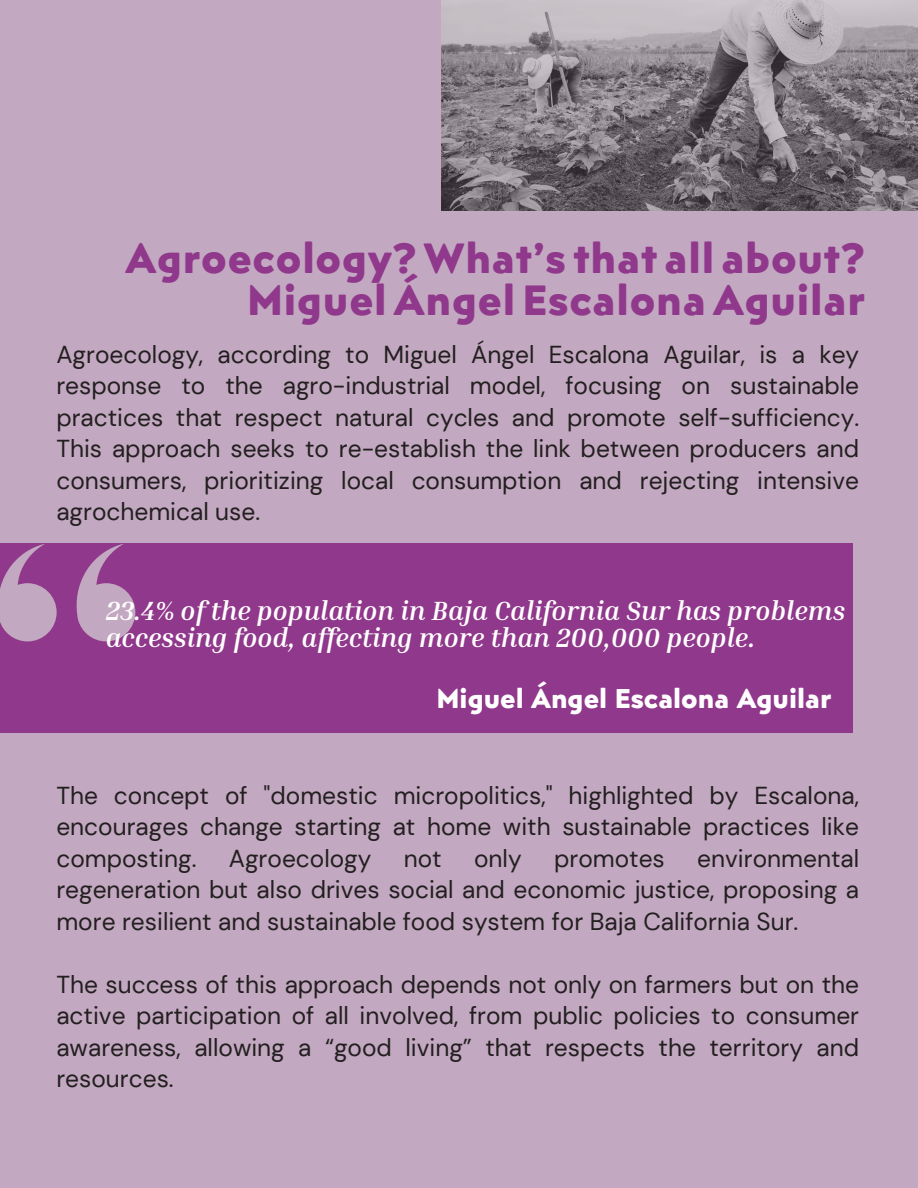
<style>
.page{position:relative;width:918px;height:1188px;background:#c2a8c0}
.page>*{position:absolute;margin:0;border:0;box-sizing:border-box;transform-origin:0 0}
.t1{font:700 42px/42px "Posterama Text";letter-spacing:.02em;color:#90388b;text-align:right}
.t2{font:italic 700 27px/27px "Inria Serif";color:#fff}
.t3{font:700 27px "Posterama Text";color:#fff}
.t4{font:24.45px/31.5px "DM Sans";color:#231f20;text-align:justify}
</style>
<div class="page">
<div style="left:0;top:544px;width:853px;height:189px;background:#90388b"></div>
<svg style="left:0;top:544px;width:57px;height:97px"></svg>
<svg style="left:77px;top:544px;width:58px;height:97px"></svg>
<img style="left:442px;top:0;width:476px;height:210px">
<p class="t1" style="left:125px;top:236px;width:741px">Agroecology? What’s that all about?<br>Miguel Ángel Escalona Aguilar</p>
<p class="t4" style="left:56px;top:338px;width:804px">Agroecology, according to Miguel Ángel Escalona Aguilar, is a key response to the agro-industrial model, focusing on sustainable practices that respect natural cycles and promote self-sufficiency.<br>This approach seeks to re-establish the link between producers and consumers, prioritizing local consumption and rejecting intensive agrochemical use.</p>
<p class="t2" style="left:106px;top:597px;width:741px">23.4% of the population in Baja California Sur has problems accessing food, affecting more than 200,000 people.</p>
<p class="t3" style="left:436px;top:679px;width:397px">Miguel Ángel Escalona Aguilar</p>
<p class="t4" style="left:56px;top:780px;width:804px">The concept of "domestic micropolitics," highlighted by Escalona, encourages change starting at home with sustainable practices like composting.</p>
<p class="t4" style="left:56px;top:843px;width:804px;text-indent:641px">environmental regeneration but also drives social and economic justice, proposing a more resilient and sustainable food system for Baja California Sur.</p>
<p class="t4" style="left:229px;top:843px;width:144px">Agroecology</p>
<p class="t4" style="left:404px;top:843px;width:39px">not</p>
<p class="t4" style="left:474px;top:843px;width:49px">only</p>
<p class="t4" style="left:554px;top:843px;width:112px">promotes</p>
<p class="t4" style="left:56px;top:969px;width:804px">The success of this approach depends not only on farmers but on the active participation of all involved, from public policies to consumer awareness, allowing a “good living” that respects the territory and resources.</p>
</div>
